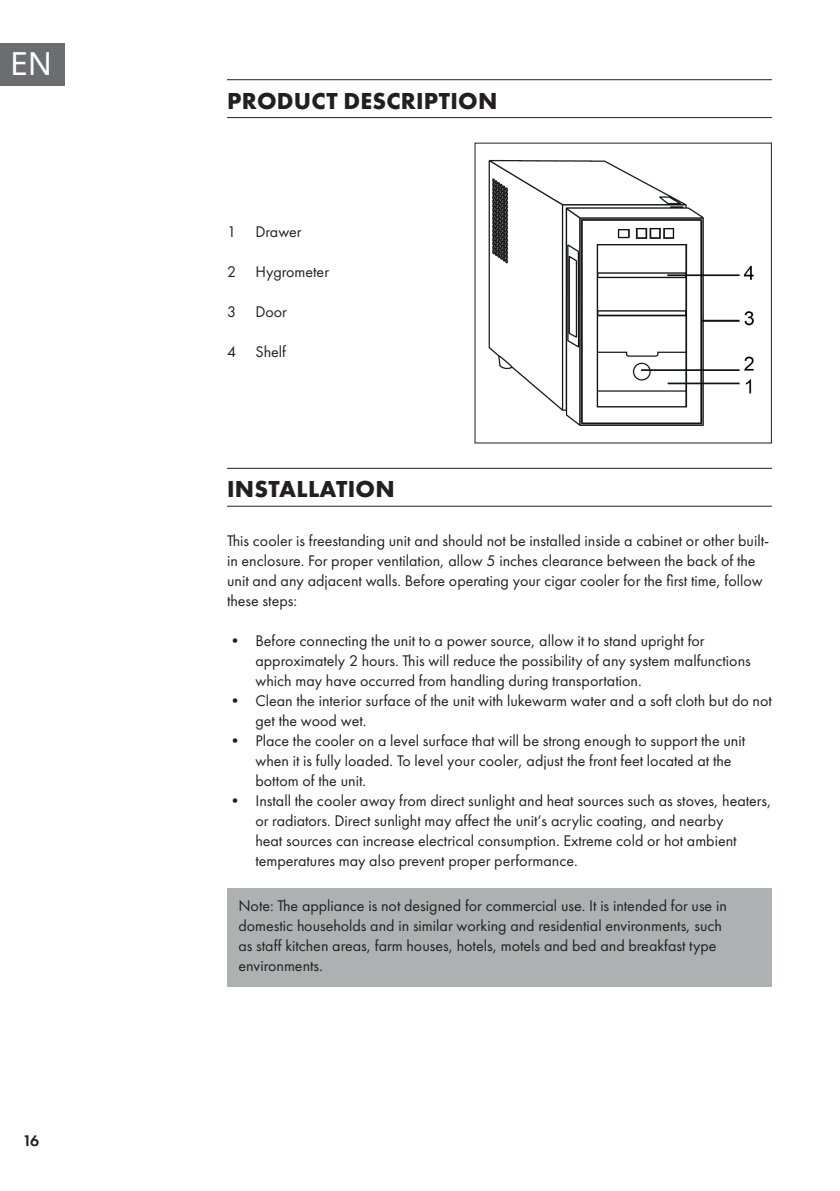
<style>
.page{position:relative;width:840px;height:1191px;background:#fff}
.page>*{position:absolute;margin:0;border:0;box-sizing:border-box;transform-origin:0 0}
.t1{font:32px "Noto Sans";color:#fff}
.t2{font:700 24px "Futura PTW08";letter-spacing:.01em;color:#231f20}
.t3{font:16px/20px "Futura PTW08";color:#231f20}
.t4{font:600 16px "Futura PTW08";color:#231f20}
</style>
<div class="page">
<div style="left:0;top:43px;width:65px;height:42px;background:#6c6d70"></div>
<hr style="left:227px;top:79px;width:544px;height:1px;background:#231f20">
<hr style="left:227px;top:117px;width:544px;height:1px;background:#231f20">
<hr style="left:227px;top:468px;width:544px;height:1px;background:#231f20">
<hr style="left:227px;top:506px;width:544px;height:1px;background:#231f20">
<div style="left:227px;top:888px;width:544px;height:98px;background:#aeb1b1"></div>
<img style="left:488px;top:159px;width:266px;height:267px">
<h1 class="t1" style="left:10px;top:41px;width:44px">EN</h1>
<p class="t4" style="left:23px;top:1130px;width:18px">16</p>
<h2 class="t2" style="left:227px;top:85px;width:271px">PRODUCT DESCRIPTION</h2>
<p class="t3" style="left:227px;top:221px;width:76px">1 Drawer</p>
<p class="t3" style="left:227px;top:261px;width:103px">2 Hygrometer</p>
<p class="t3" style="left:227px;top:301px;width:61px">3 Door</p>
<p class="t3" style="left:227px;top:341px;width:60px">4 Shelf</p>
<h2 class="t2" style="left:227px;top:474px;width:169px">INSTALLATION</h2>
<p class="t3" style="left:227px;top:530px;width:543px">This cooler is freestanding unit and should not be installed inside a cabinet or other built&shy;in enclosure. For proper ventilation, allow 5 inches clearance between the back of the unit and any adjacent walls. Before operating your cigar cooler for the first time, follow these steps:</p>
<p class="t3" style="left:255px;top:630px;width:496px;text-indent:-28px">• Before connecting the unit to a power source, allow it to stand upright for approximately 2 hours. This will reduce the possibility of any system malfunctions which may have occurred from handling during transportation.</p>
<p class="t3" style="left:255px;top:690px;width:517px;text-indent:-28px">• Clean the interior surface of the unit with lukewarm water and a soft cloth but do not get the wood wet.</p>
<p class="t3" style="left:255px;top:730px;width:491px;text-indent:-28px">• Place the cooler on a level surface that will be strong enough to support the unit when it is fully loaded. To level your cooler, adjust the front feet located at the bottom of the unit.</p>
<p class="t3" style="left:255px;top:790px;width:517px;text-indent:-28px">• Install the cooler away from direct sunlight and heat sources such as stoves, heaters, or radiators. Direct sunlight may affect the unit‘s acrylic coating, and nearby<br>heat sources can increase electrical consumption. Extreme cold or hot ambient temperatures may also prevent proper performance.</p>
<p class="t3" style="left:238px;top:896px;width:490px">Note: The appliance is not designed for commercial use. It is intended for use in domestic households and in similar working and residential environments, such as staff kitchen areas, farm houses, hotels, motels and bed and breakfast type environments.</p>
</div>
